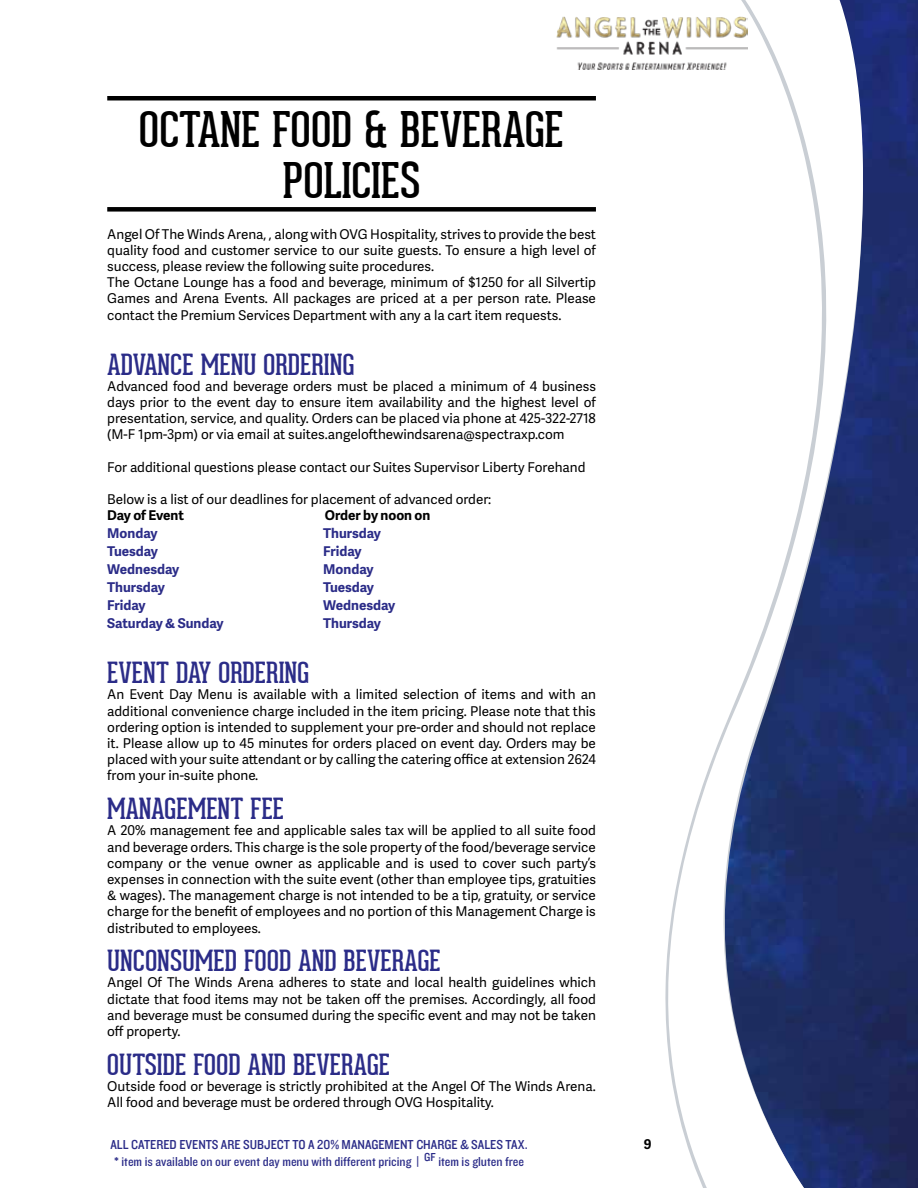
<style>
.page{position:relative;width:918px;height:1188px;background:#fff}
.page>*{position:absolute;margin:0;border:0;box-sizing:border-box;transform-origin:0 0}
.t1{font:48px/51px "Geared Slab";color:#000;text-align:center}
.t2{font:28.5px "Geared Slab";color:#2b2c88}
.t3{font:13.5px/16.2px "Adelle Sans";color:#000;text-align:justify}
.t4{font:13.5px/16.2px "Knockout HTF30 Junior Welterwt";color:#2b2c88}
.t5{font:700 13.5px "Adelle Sans";color:#2b2c88}
.t6{font:700 13.5px "Adelle Sans";letter-spacing:-.005em;color:#000}
</style>
<div class="page">
<svg style="left:665px;top:0;width:253px;height:1188px"></svg>
<img style="left:556px;top:16px;width:191px;height:54px">
<div style="left:107px;top:207px;width:489px;height:5px;background:#000"></div>
<hr style="left:107px;top:96px;width:489px;height:4px;background:#000">
<h1 class="t1" style="left:139px;top:105px;width:426px">OCTANE FOOD &amp; BEVERAGE<br>POLICIES</h1>
<p class="t3" style="left:107px;top:225px;width:490px;text-align:left">Angel Of The Winds Arena, , along with OVG Hospitality, strives to provide the best quality food and customer service to our suite guests. To ensure a high level of success, please review the following suite procedures.<br>The Octane Lounge has a food and beverage, minimum of $1250 for all Silvertip Games and Arena Events. All packages are priced at a per person rate. Please contact the Premium Services Department with any a la cart item requests.</p>
<h2 class="t2" style="left:107px;top:347px;width:249px">ADVANCE MENU ORDERING</h2>
<p class="t3" style="left:107px;top:377px;width:490px">Advanced food and beverage orders must be placed a minimum of 4 business days prior to the event day to ensure item availability and the highest level of presentation, service, and quality. Orders can be placed via phone at 425-322-2718 (M-F 1pm-3pm) or via email at suites.angelofthewindsarena@spectraxp.com</p>
<p class="t3" style="left:107px;top:458px;width:480px">For additional questions please contact our Suites Supervisor Liberty Forehand</p>
<p class="t3" style="left:107px;top:491px;width:386px">Below is a list of our deadlines for placement of advanced order:</p>
<p class="t6" style="left:107px;top:506px;width:78px">Day of Event</p>
<p class="t6" style="left:325px;top:506px;width:107px">Order by noon on</p>
<p class="t5" style="left:107px;top:524px;width:52px">Monday</p>
<p class="t5" style="left:323px;top:524px;width:59px">Thursday</p>
<p class="t5" style="left:107px;top:542px;width:52px">Tuesday</p>
<p class="t5" style="left:323px;top:542px;width:40px">Friday</p>
<p class="t5" style="left:107px;top:560px;width:74px">Wednesday</p>
<p class="t5" style="left:323px;top:560px;width:52px">Monday</p>
<p class="t5" style="left:107px;top:578px;width:59px">Thursday</p>
<p class="t5" style="left:323px;top:578px;width:52px">Tuesday</p>
<p class="t5" style="left:107px;top:596px;width:40px">Friday</p>
<p class="t5" style="left:323px;top:596px;width:74px">Wednesday</p>
<p class="t5" style="left:107px;top:614px;width:118px">Saturday &amp; Sunday</p>
<p class="t5" style="left:323px;top:614px;width:59px">Thursday</p>
<h2 class="t2" style="left:107px;top:656px;width:203px">EVENT DAY ORDERING</h2>
<p class="t3" style="left:107px;top:686px;width:490px">An Event Day Menu is available with a limited selection of items and with an additional convenience charge included in the item pricing. Please note that this ordering option is intended to supplement your pre-order and should not replace it. Please allow up to 45 minutes for orders placed on event day. Orders may be placed with your suite attendant or by calling the catering office at extension 2624 from your in-suite phone.</p>
<h2 class="t2" style="left:107px;top:792px;width:179px">MANAGEMENT FEE</h2>
<p class="t3" style="left:107px;top:822px;width:490px">A 20% management fee and applicable sales tax will be applied to all suite food and beverage orders. This charge is the sole property of the food/beverage service company or the venue owner as applicable and is used to cover such party’s expenses in connection with the suite event (other than employee tips, gratuities &amp; wages). The management charge is not intended to be a tip, gratuity, or service charge for the benefit of employees and no portion of this Management Charge is distributed to employees.</p>
<h2 class="t2" style="left:107px;top:944px;width:335px">UNCONSUMED FOOD AND BEVERAGE</h2>
<p class="t3" style="left:107px;top:974px;width:490px">Angel Of The Winds Arena adheres to state and local health guidelines which dictate that food items may not be taken off the premises. Accordingly, all food and beverage must be consumed during the specific event and may not be taken off property.</p>
<h2 class="t2" style="left:107px;top:1047px;width:284px">OUTSIDE FOOD AND BEVERAGE</h2>
<p class="t3" style="left:107px;top:1078px;width:490px">Outside food or beverage is strictly prohibited at the Angel Of The Winds Arena.<br>All food and beverage must be ordered through OVG Hospitality.</p>
<p class="t4" style="left:110px;top:1137px;width:419px">ALL CATERED EVENTS ARE SUBJECT TO A 20% MANAGEMENT CHARGE &amp; SALES TAX. * item is available on our event day menu with different pricing | <sup>GF</sup> item is gluten free</p>
<p class="t6" style="left:644px;top:1134px;width:9px">9</p>
</div>
